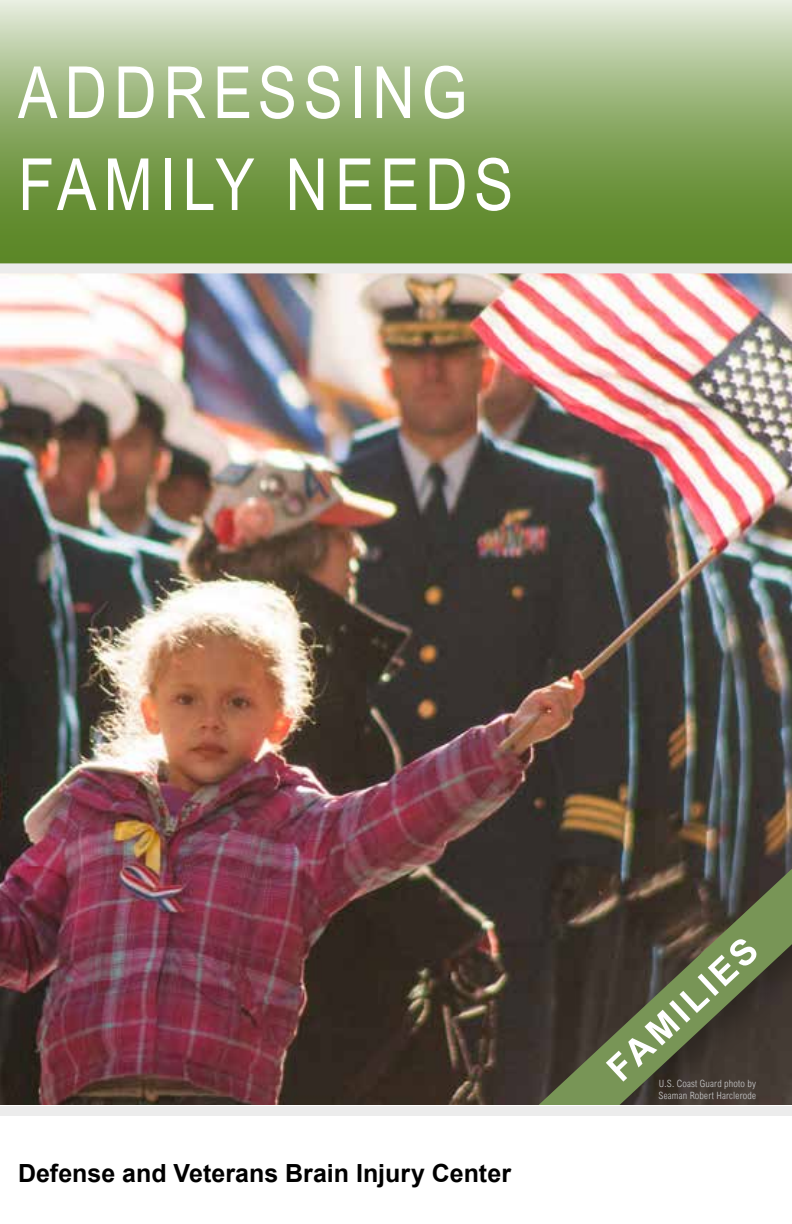
<style>
.page{position:relative;width:792px;height:1224px;background:#fff}
.page>*{position:absolute;margin:0;border:0;box-sizing:border-box;transform-origin:0 0}
.t1{font:72px/92px "Arial Narrow";letter-spacing:.09em;color:#fff}
.t2{font:700 36px "Arial";color:#fff}
.Organization_Name{font:700 25px "Arial";color:#000}
.t3{font:300 condensed 10px/12px "Arial";letter-spacing:.02em;color:#c9cacc}
</style>
<div class="page">
<svg style="left:0;top:0;width:792px;height:263px;background:#90ad6c"></svg>
<img style="left:0;top:273px;width:792px;height:832px">
<div style="left:528px;top:863px;width:264px;height:317px;background:#000;opacity:.25"></div>
<svg style="left:534px;top:869px;width:258px;height:237px;background:#4f503a"></svg>
<div style="left:0;top:263px;width:792px;height:10px;background:#ececec"></div>
<div style="left:0;top:1106px;width:792px;height:118px;background:#fff"></div>
<div style="left:0;top:1106px;width:792px;height:10px;background:#ececec"></div>
<h1 class="t1" style="left:18px;top:44px;width:497px">ADDRESSING<br>FAMILY NEEDS</h1>
<p class="Organization_Name" style="left:18px;top:1160px;width:495px">Defense and Veterans Brain Injury Center</p>
<p class="t2" style="left:599px;top:1059px;width:192px;rotate:-43deg">FAMILIES</p>
<p class="t3" style="left:659px;top:1078px;width:99px">U.S. Coast Guard photo by<br>Seaman Robert Harclerode</p>
</div>
